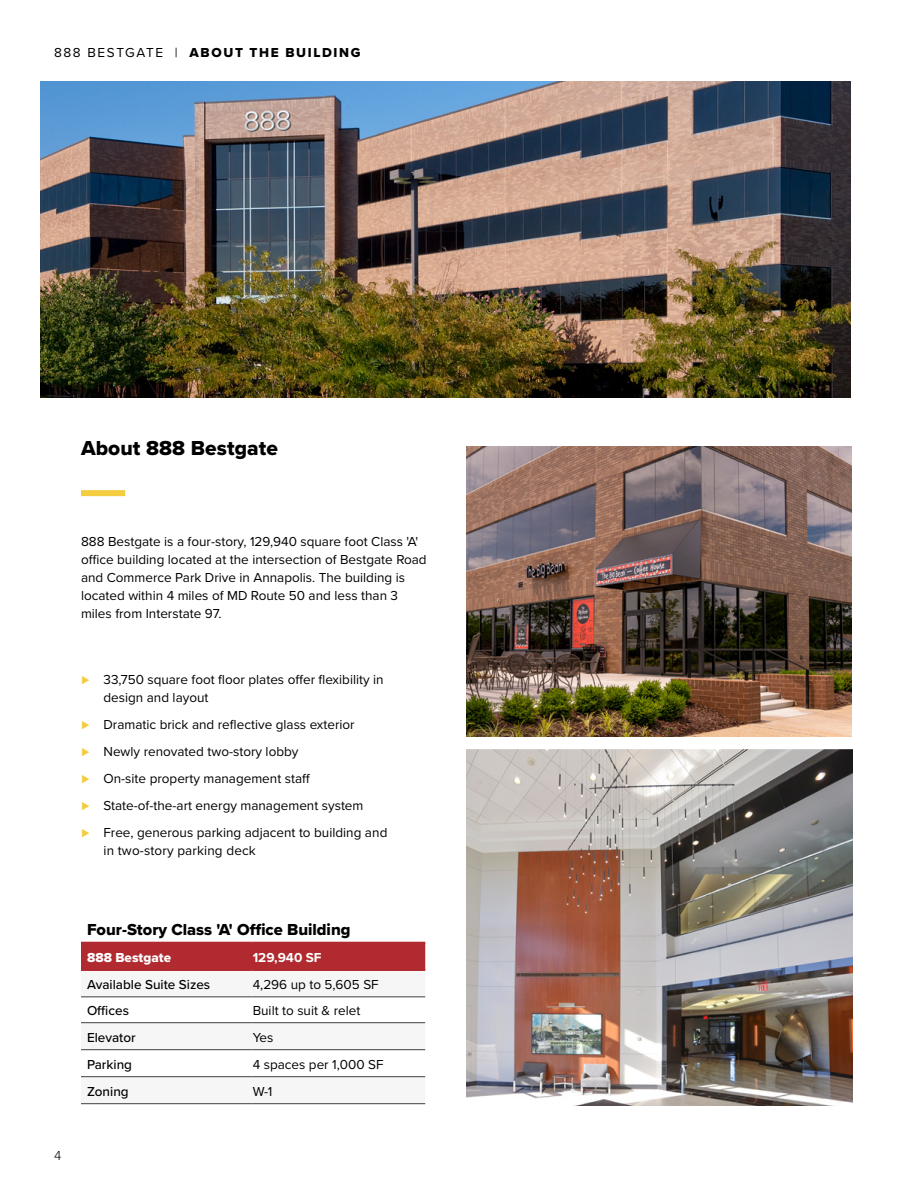
<style>
.page{position:relative;width:918px;height:1188px;background:#fff}
.page>*{position:absolute;margin:0;border:0;box-sizing:border-box;transform-origin:0 0}
.t1{font:21px "Proxima Nova Extrabld";letter-spacing:.005em;color:#000}
.t2{font:16.5px "Proxima Nova Extrabld";color:#000}
.t3{font:13.5px/18px "Proxima Nova";color:#000}
.t4{font:500 13.5px "Proxima Nova";color:#000}
.t5{font:13.5px "Proxima Nova Extrabld";letter-spacing:.12em;color:#000}
.t6{font:13.5px "Proxima Nova Extrabld";color:#fff}
.t7{font:700 13.5px "Proxima Nova";color:#fff}
.t8{font:300 13.5px "Proxima Nova";color:#000}
.s1{font-family:"Proxima Nova"}
.s2{font-weight:600;font-style:italic;color:#f3cd3f}
</style>
<div class="page">
<img style="left:40px;top:81px;width:810px;height:316px">
<div style="left:81px;top:944px;width:344px;height:25px;background:#b02a2f"></div>
<svg style="left:81px;top:996px;width:344px;height:82px"></svg>
<svg style="left:81px;top:998px;width:344px;height:78px"></svg>
<hr style="left:81px;top:997px;width:172px;height:1px;background:#3d3f41">
<hr style="left:253px;top:997px;width:172px;height:1px;background:#3d3f41">
<hr style="left:81px;top:1103px;width:172px;height:1px;background:#3d3f41">
<hr style="left:253px;top:1103px;width:172px;height:1px;background:#3d3f41">
<hr style="left:81px;top:1076px;width:172px;height:1px;background:#3d3f41">
<hr style="left:253px;top:1076px;width:172px;height:1px;background:#3d3f41">
<hr style="left:81px;top:1022px;width:172px;height:1px;background:#3d3f41">
<hr style="left:253px;top:1022px;width:172px;height:1px;background:#3d3f41">
<hr style="left:81px;top:1049px;width:172px;height:1px;background:#3d3f41">
<hr style="left:253px;top:1049px;width:172px;height:1px;background:#3d3f41">
<hr style="left:81px;top:942px;width:172px;height:2px;background:#b02a2f">
<hr style="left:253px;top:942px;width:172px;height:2px;background:#b02a2f">
<hr style="left:81px;top:969px;width:172px;height:2px;background:#b02a2f">
<hr style="left:253px;top:969px;width:172px;height:2px;background:#b02a2f">
<img style="left:467px;top:750px;width:386px;height:356px">
<img style="left:467px;top:447px;width:385px;height:289px">
<div style="left:81px;top:490px;width:44px;height:6px;background:#f3cd3f"></div>
<p class="t5" style="left:54px;top:43px;width:308px"><span class="s1">888 BESTGATE |</span> ABOUT THE BUILDING</p>
<h1 class="t1" style="left:81px;top:432px;width:199px">About 888 Bestgate</h1>
<p class="t3" style="left:81px;top:532px;width:347px">888 Bestgate is a four-story, 129,940 square foot Class 'A' office building located at the intersection of Bestgate Road and Commerce Park Drive in Annapolis. The building is located within 4 miles of MD Route 50 and less than 3 miles from Interstate 97.</p>
<p class="t3" style="left:104px;top:670px;width:282px;text-indent:-23px"><span class="s2">⊲</span> 33,750 square foot floor plates offer flexibility in design and layout</p>
<p class="t3" style="left:81px;top:711px;width:308px;line-height:27px"><span class="s2">⊲</span> Dramatic brick and reflective glass exterior<br><span class="s2">⊲</span> Newly renovated two-story lobby<br><span class="s2">⊲</span> On-site property management staff<br><span class="s2">⊲</span> State-of-the-art energy management system<br><span class="s2">⊲</span> Free, generous parking adjacent to building and</p>
<p class="t3" style="left:104px;top:841px;width:154px">in two-story parking deck</p>
<p class="t8" style="left:54px;top:1146px;width:9px">4</p>
<p class="t2" style="left:87px;top:917px;width:265px">Four-Story Class 'A' Office Building</p>
<p class="t6" style="left:87px;top:947px;width:86px">888 Bestgate</p>
<p class="t7" style="left:253px;top:947px;width:70px">129,940 SF</p>
<p class="t4" style="left:87px;top:974px;width:125px">Available Suite Sizes</p>
<p class="t3" style="left:253px;top:975px;width:127px">4,296 up to 5,605 SF</p>
<p class="t4" style="left:87px;top:1001px;width:44px">Offices</p>
<p class="t3" style="left:253px;top:1001px;width:109px">Built to suit &amp; relet</p>
<p class="t4" style="left:87px;top:1027px;width:50px">Elevator</p>
<p class="t3" style="left:253px;top:1027px;width:22px">Yes</p>
<p class="t4" style="left:87px;top:1054px;width:47px">Parking</p>
<p class="t3" style="left:253px;top:1054px;width:132px">4 spaces per 1,000 SF</p>
<p class="t4" style="left:87px;top:1081px;width:43px">Zoning</p>
<p class="t3" style="left:253px;top:1081px;width:21px">W-1</p>
</div>
